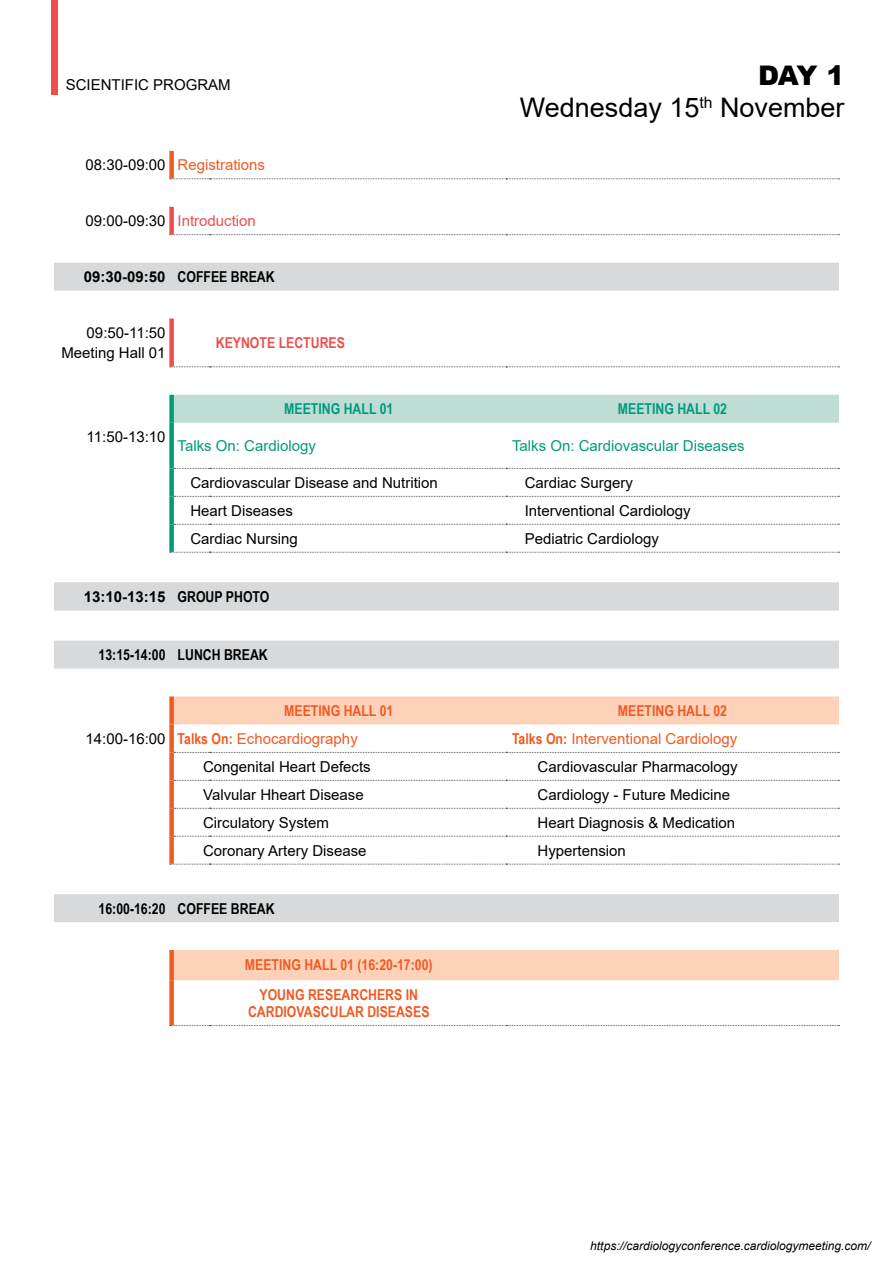
<style>
.page{position:relative;width:893px;height:1263px;background:#fff}
.page>*{position:absolute;margin:0;border:0;box-sizing:border-box;transform-origin:0 0}
.t1{font:27px/32.4px "Arial";color:#000;text-align:right}
.t2{font:15px/20.4px "Arial";color:#000;text-align:right}
.t3{font:700 15px/30.2px "Arial Narrow";color:#f15a22;text-align:center}
.t4{font:15px "Arial";color:#f15a22}
.t5{font:15px "Arial";color:#009b79}
.t6{font:700 15px "Arial";color:#000}
.t7{font:700 15px "Arial Narrow";color:#000}
.t8{font:700 15px "Arial Narrow";color:#009b79}
.t9{font:15px "Arial";color:#f04e4c}
.t10{font:700 15px "Arial Narrow";color:#f04e4c}
.t11{font:italic 12px "Arial";color:#000}
.s1{color:#000}
.s2{font-family:"Arial Narrow"}
.s3{font-weight:900}
.s4{font-family:"Arial Narrow";font-weight:700}
</style>
<div class="page">
<div style="left:51px;top:0;width:7px;height:94px;background:#f04e4c"></div>
<svg style="left:54px;top:263px;width:785px;height:659px"></svg>
<div style="left:174px;top:395px;width:665px;height:28px;background:#beddd4"></div>
<svg style="left:172px;top:696px;width:667px;height:284px"></svg>
<div style="left:169px;top:423px;width:5px;height:45px;background:#009b79"></div>
<svg style="left:174px;top:468px;width:666px;height:1px"></svg>
<div style="left:169px;top:468px;width:5px;height:28px;background:#009b79"></div>
<div style="left:169px;top:496px;width:5px;height:28px;background:#009b79"></div>
<svg style="left:174px;top:496px;width:666px;height:1px"></svg>
<div style="left:169px;top:524px;width:5px;height:28px;background:#009b79"></div>
<svg style="left:174px;top:524px;width:666px;height:1px"></svg>
<svg style="left:170px;top:234px;width:670px;height:1px"></svg>
<svg style="left:170px;top:366px;width:670px;height:1px"></svg>
<svg style="left:170px;top:552px;width:670px;height:1px"></svg>
<svg style="left:170px;top:178px;width:670px;height:1px"></svg>
<div style="left:169px;top:724px;width:5px;height:28px;background:#f15a22"></div>
<div style="left:169px;top:151px;width:5px;height:27px;background:#f15a22"></div>
<svg style="left:174px;top:752px;width:666px;height:1px"></svg>
<svg style="left:174px;top:780px;width:666px;height:1px"></svg>
<svg style="left:174px;top:808px;width:666px;height:1px"></svg>
<svg style="left:174px;top:836px;width:666px;height:1px"></svg>
<svg style="left:170px;top:864px;width:670px;height:1px"></svg>
<div style="left:169px;top:752px;width:5px;height:28px;background:#f15a22"></div>
<div style="left:169px;top:780px;width:5px;height:28px;background:#f15a22"></div>
<div style="left:169px;top:808px;width:5px;height:28px;background:#f15a22"></div>
<div style="left:169px;top:836px;width:5px;height:28px;background:#f15a22"></div>
<div style="left:169px;top:696px;width:5px;height:28px;background:#f15a22"></div>
<div style="left:169px;top:395px;width:5px;height:28px;background:#009b79"></div>
<div style="left:169px;top:950px;width:5px;height:30px;background:#f15a22"></div>
<div style="left:169px;top:980px;width:5px;height:45px;background:#f15a22"></div>
<svg style="left:170px;top:1025px;width:670px;height:1px"></svg>
<div style="left:169px;top:207px;width:5px;height:27px;background:#f04e4c"></div>
<div style="left:169px;top:318px;width:5px;height:48px;background:#f04e4c"></div>
<p class="t2" style="left:66px;top:75px;width:167px">SCIENTIFIC PROGRAM</p>
<p class="t4" style="left:86px;top:155px;width:181px"><span class="s1">08:30-09:00</span> Registrations</p>
<p class="t9" style="left:86px;top:211px;width:172px"><span class="s1">09:00-09:30</span> Introduction</p>
<p class="t6" style="left:84px;top:266px;width:192px">09:30-09:50 <span class="s2">COFFEE BREAK</span></p>
<p class="t2" style="left:61px;top:322px;width:106px">09:50-11:50<br>Meeting Hall 01</p>
<p class="t10" style="left:216px;top:331px;width:131px">KEYNOTE LECTURES</p>
<h1 class="t1" style="left:520px;top:59px;width:326px"><span class="s3">DAY 1<br></span>Wednesday 15<sup>th</sup> November</h1>
<p class="t2" style="left:87px;top:427px;width:80px">11:50-13:10</p>
<p class="t8" style="left:284px;top:398px;width:111px">MEETING HALL 01</p>
<p class="t8" style="left:618px;top:398px;width:111px">MEETING HALL 02</p>
<p class="t5" style="left:178px;top:435px;width:140px">Talks On: Cardiology</p>
<p class="t5" style="left:512px;top:435px;width:234px">Talks On: Cardiovascular Diseases</p>
<p class="t2" style="left:190px;top:472px;width:249px">Cardiovascular Disease and Nutrition</p>
<p class="t2" style="left:525px;top:472px;width:110px">Cardiac Surgery</p>
<p class="t2" style="left:190px;top:500px;width:104px">Heart Diseases</p>
<p class="t2" style="left:525px;top:500px;width:167px">Interventional Cardiology</p>
<p class="t2" style="left:190px;top:528px;width:109px">Cardiac Nursing</p>
<p class="t2" style="left:525px;top:528px;width:136px">Pediatric Cardiology</p>
<p class="t6" style="left:84px;top:586px;width:187px">13:10-13:15 <span class="s2">GROUP PHOTO</span></p>
<p class="t7" style="left:99px;top:643px;width:171px">13:15-14:00 LUNCH BREAK</p>
<p class="t3" style="left:284px;top:695px;width:111px">MEETING HALL 01</p>
<p class="t3" style="left:618px;top:695px;width:111px">MEETING HALL 02</p>
<p class="t4" style="left:86px;top:728px;width:274px"><span class="s1">14:00-16:00</span> <span class="s4">Talks On:</span> Echocardiography</p>
<p class="t4" style="left:512px;top:728px;width:227px"><span class="s4">Talks On:</span> Interventional Cardiology</p>
<p class="t2" style="left:203px;top:756px;width:169px">Congenital Heart Defects</p>
<p class="t2" style="left:537px;top:756px;width:202px">Cardiovascular Pharmacology</p>
<p class="t2" style="left:203px;top:784px;width:162px">Valvular Hheart Disease</p>
<p class="t2" style="left:537px;top:784px;width:194px">Cardiology - Future Medicine</p>
<p class="t2" style="left:203px;top:812px;width:127px">Circulatory System</p>
<p class="t2" style="left:537px;top:812px;width:199px">Heart Diagnosis &amp; Medication</p>
<p class="t2" style="left:203px;top:840px;width:165px">Coronary Artery Disease</p>
<p class="t2" style="left:537px;top:840px;width:90px">Hypertension</p>
<p class="t7" style="left:99px;top:897px;width:178px">16:00-16:20 COFFEE BREAK</p>
<p class="t3" style="left:245px;top:948px;width:189px">MEETING HALL 01 (16:20-17:00)<br>YOUNG RESEARCHERS IN</p>
<p class="t3" style="left:248px;top:996px;width:183px">CARDIOVASCULAR DISEASES</p>
<p class="t11" style="left:590px;top:1238px;width:282px">https://cardiologyconference.cardiologymeeting.com/</p>
</div>
